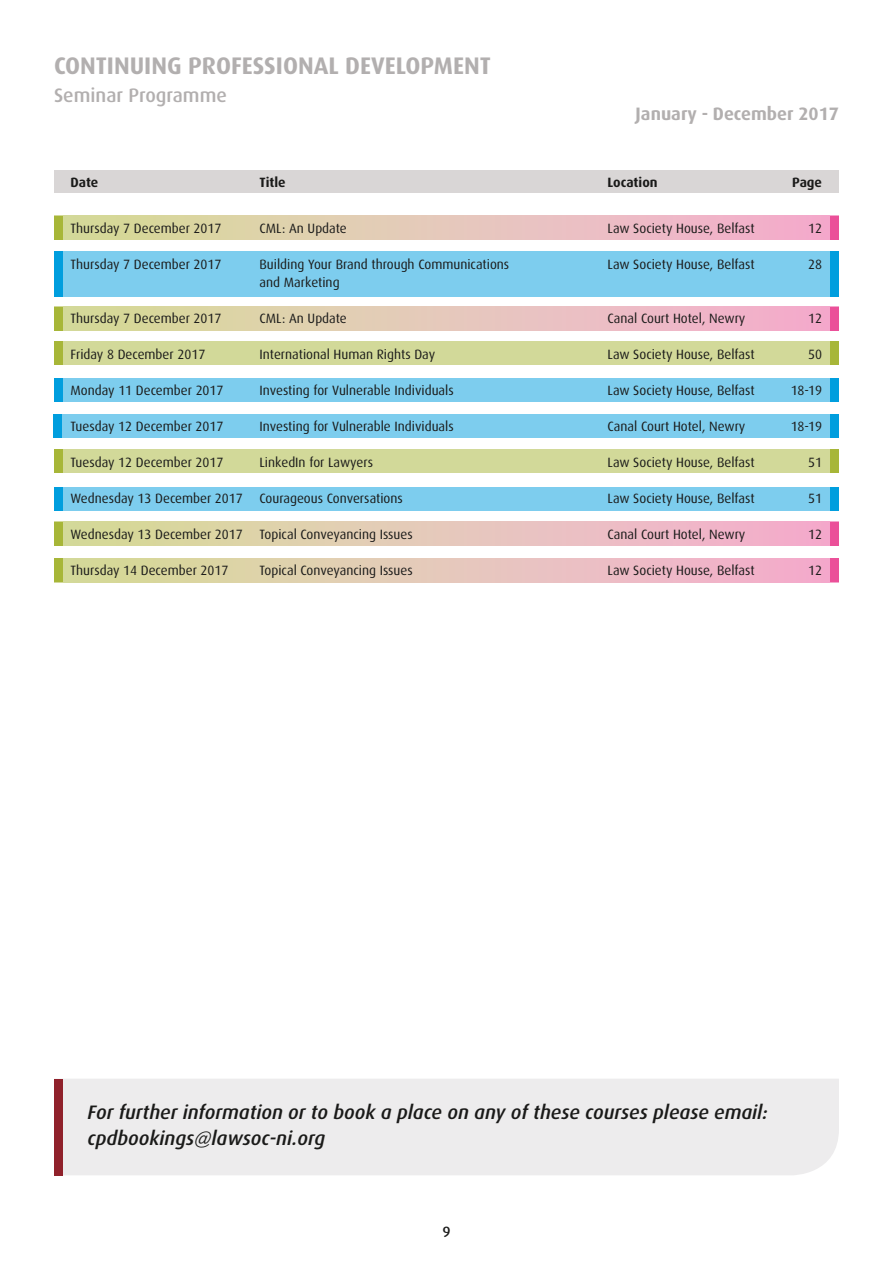
<style>
.page{position:relative;width:893px;height:1263px;background:#fff}
.page>*{position:absolute;margin:0;border:0;box-sizing:border-box;transform-origin:0 0}
.t1{font:700 24px "Dax";color:#b2afaf}
.t2{font:italic 500 19.5px/25.5px "Dax";color:#1a1a19}
.t3{font:500 19.5px "Dax";color:#b2afaf}
.t4{font:700 18px "Dax";color:#b2afaf}
.t5{font:500 15px "Dax";color:#1a1a19}
.t6{font:13.5px "Dax";color:#1a1a19}
.t7{font:700 13.5px "Dax";color:#1a1a19}
</style>
<div class="page">
<div style="left:54px;top:171px;width:785px;height:22px;background:#d9d6d6"></div>
<div style="left:62px;top:1079px;width:777px;height:96px;background:#edeced"></div>
<div style="left:54px;top:1079px;width:8px;height:96px;background:#90212b"></div>
<div style="left:54px;top:216px;width:785px;height:24px;background:linear-gradient(to right,#d4df99,#f6add4)"></div>
<div style="left:54px;top:216px;width:8px;height:24px;background:#a7b638"></div>
<div style="left:831px;top:216px;width:8px;height:24px;background:#eb5099"></div>
<div style="left:54px;top:251px;width:785px;height:45px;background:#7dcdee"></div>
<div style="left:54px;top:251px;width:8px;height:45px;background:#009ede"></div>
<div style="left:831px;top:251px;width:8px;height:45px;background:#009ede"></div>
<div style="left:54px;top:307px;width:785px;height:23px;background:linear-gradient(to right,#d4df99,#f6add4)"></div>
<div style="left:54px;top:307px;width:8px;height:23px;background:#a7b638"></div>
<div style="left:831px;top:307px;width:8px;height:23px;background:#eb5099"></div>
<div style="left:54px;top:341px;width:785px;height:24px;background:#d2d999"></div>
<div style="left:54px;top:341px;width:8px;height:24px;background:#a7b638"></div>
<div style="left:831px;top:341px;width:8px;height:24px;background:#a7b638"></div>
<div style="left:54px;top:378px;width:785px;height:24px;background:#7dcdee"></div>
<div style="left:54px;top:378px;width:8px;height:24px;background:#009ede"></div>
<div style="left:831px;top:378px;width:8px;height:24px;background:#009ede"></div>
<div style="left:53px;top:414px;width:785px;height:24px;background:#7dcdee"></div>
<div style="left:53px;top:414px;width:8px;height:24px;background:#009ede"></div>
<div style="left:830px;top:414px;width:8px;height:24px;background:#009ede"></div>
<div style="left:54px;top:449px;width:785px;height:24px;background:#d2d999"></div>
<div style="left:54px;top:449px;width:8px;height:24px;background:#a7b638"></div>
<div style="left:831px;top:449px;width:8px;height:24px;background:#a7b638"></div>
<div style="left:54px;top:487px;width:785px;height:24px;background:#7dcdee"></div>
<div style="left:54px;top:487px;width:8px;height:24px;background:#009ede"></div>
<div style="left:831px;top:487px;width:8px;height:24px;background:#009ede"></div>
<div style="left:54px;top:522px;width:785px;height:23px;background:linear-gradient(to right,#d4df99,#f6add4)"></div>
<div style="left:54px;top:522px;width:8px;height:23px;background:#a7b638"></div>
<div style="left:831px;top:522px;width:8px;height:23px;background:#eb5099"></div>
<div style="left:54px;top:558px;width:785px;height:24px;background:linear-gradient(to right,#d4df99,#f6add4)"></div>
<div style="left:54px;top:558px;width:8px;height:24px;background:#a7b638"></div>
<div style="left:831px;top:558px;width:8px;height:24px;background:#eb5099"></div>
<h1 class="t1" style="left:54px;top:52px;width:439px">CONTINUING PROFESSIONAL DEVELOPMENT</h1>
<h2 class="t3" style="left:54px;top:85px;width:174px">Seminar Programme</h2>
<h3 class="t4" style="left:636px;top:104px;width:205px">January - December 2017</h3>
<p class="t7" style="left:70px;top:175px;width:29px">Date</p>
<p class="t7" style="left:260px;top:175px;width:28px">Title</p>
<p class="t7" style="left:608px;top:175px;width:52px">Location</p>
<p class="t7" style="left:792px;top:175px;width:31px">Page</p>
<p class="t6" style="left:70px;top:220px;width:153px">Thursday 7 December 2017</p>
<p class="t6" style="left:260px;top:220px;width:89px">CML: An Update</p>
<p class="t6" style="left:608px;top:220px;width:149px">Law Society House, Belfast</p>
<p class="t6" style="left:808px;top:220px;width:15px">12</p>
<p class="t6" style="left:70px;top:256px;width:153px">Thursday 7 December 2017</p>
<p class="t6" style="left:260px;top:256px;width:251px">Building Your Brand through Communications</p>
<p class="t6" style="left:608px;top:256px;width:149px">Law Society House, Belfast</p>
<p class="t6" style="left:808px;top:256px;width:15px">28</p>
<p class="t6" style="left:260px;top:274px;width:82px">and Marketing</p>
<p class="t6" style="left:70px;top:310px;width:153px">Thursday 7 December 2017</p>
<p class="t6" style="left:260px;top:310px;width:89px">CML: An Update</p>
<p class="t6" style="left:608px;top:310px;width:139px">Canal Court Hotel, Newry</p>
<p class="t6" style="left:808px;top:310px;width:15px">12</p>
<p class="t6" style="left:70px;top:346px;width:136px">Friday 8 December 2017</p>
<p class="t6" style="left:260px;top:346px;width:177px">International Human Rights Day</p>
<p class="t6" style="left:608px;top:346px;width:149px">Law Society House, Belfast</p>
<p class="t6" style="left:808px;top:346px;width:15px">50</p>
<p class="t6" style="left:70px;top:382px;width:155px">Monday 11 December 2017</p>
<p class="t6" style="left:260px;top:382px;width:196px">Investing for Vulnerable Individuals</p>
<p class="t6" style="left:608px;top:382px;width:149px">Law Society House, Belfast</p>
<p class="t6" style="left:791px;top:382px;width:33px">18-19</p>
<p class="t6" style="left:70px;top:418px;width:155px">Tuesday 12 December 2017</p>
<p class="t6" style="left:260px;top:418px;width:196px">Investing for Vulnerable Individuals</p>
<p class="t6" style="left:608px;top:418px;width:139px">Canal Court Hotel, Newry</p>
<p class="t6" style="left:791px;top:418px;width:33px">18-19</p>
<p class="t6" style="left:70px;top:454px;width:155px">Tuesday 12 December 2017</p>
<p class="t6" style="left:260px;top:454px;width:115px">LinkedIn for Lawyers</p>
<p class="t6" style="left:608px;top:454px;width:149px">Law Society House, Belfast</p>
<p class="t6" style="left:808px;top:454px;width:15px">51</p>
<p class="t6" style="left:70px;top:490px;width:334px">Wednesday 13 December 2017 Courageous Conversations</p>
<p class="t6" style="left:608px;top:490px;width:149px">Law Society House, Belfast</p>
<p class="t6" style="left:808px;top:490px;width:15px">51</p>
<p class="t6" style="left:70px;top:526px;width:344px">Wednesday 13 December 2017 Topical Conveyancing Issues</p>
<p class="t6" style="left:608px;top:526px;width:139px">Canal Court Hotel, Newry</p>
<p class="t6" style="left:808px;top:526px;width:15px">12</p>
<p class="t6" style="left:70px;top:562px;width:160px">Thursday 14 December 2017</p>
<p class="t6" style="left:260px;top:562px;width:155px">Topical Conveyancing Issues</p>
<p class="t6" style="left:608px;top:562px;width:149px">Law Society House, Belfast</p>
<p class="t6" style="left:808px;top:562px;width:15px">12</p>
<h2 class="t2" style="left:88px;top:1100px;width:682px">For further information or to book a place on any of these courses please email: cpdbookings@lawsoc-ni.org</h2>
<p class="t5" style="left:442px;top:1224px;width:10px">9</p>
</div>
